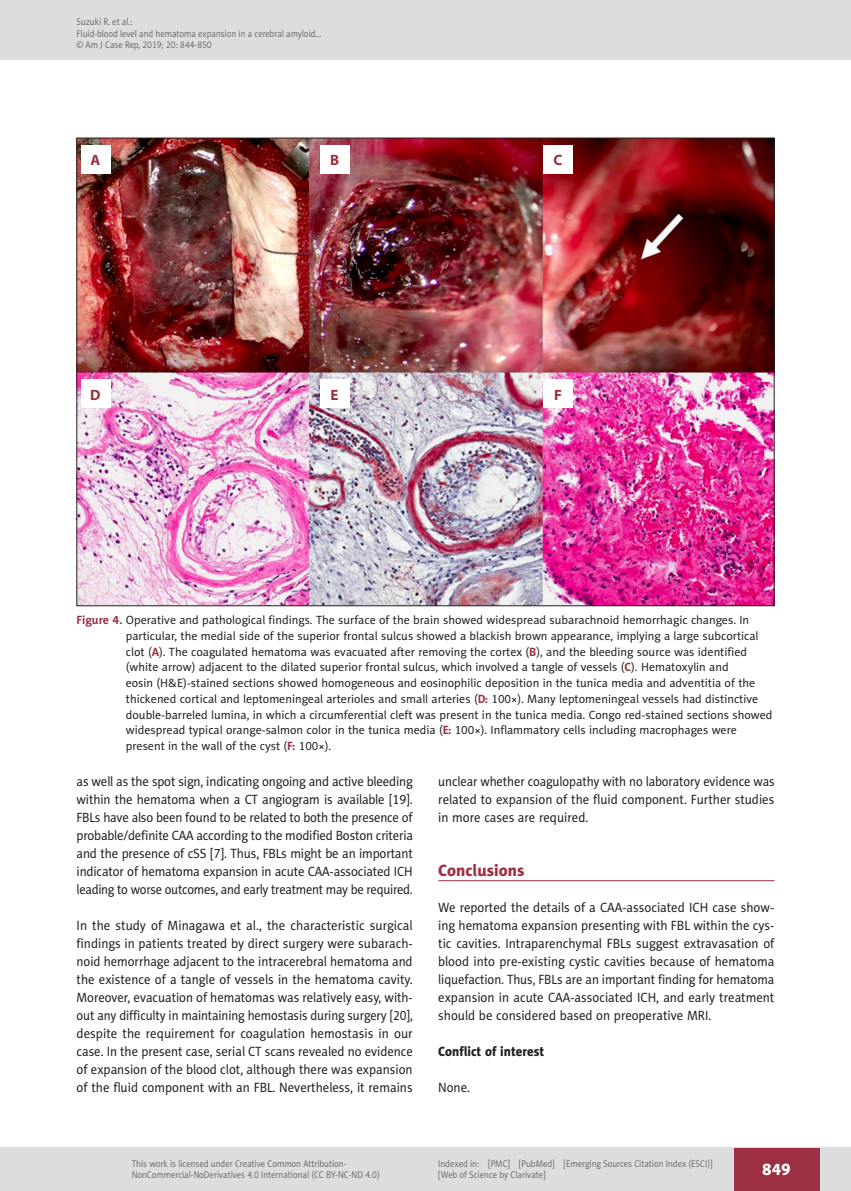
<style>
.page{position:relative;width:851px;height:1191px;background:#fff}
.page>*{position:absolute;margin:0;border:0;box-sizing:border-box;transform-origin:0 0}
.AJCR_Headline_1{font:16.5px "Naomi Sans EFN Heavy";color:#9d2f42}
.t1{font:16.5px "Naomi Sans EFN Heavy";color:#fff}
.t2{font:700 15px "Myriad Pro";color:#9d2f42}
.AJCR_Body{font:13.5px/18px "Naomi Sans EFN";color:#231f20;text-align:justify;scale:.95 1}
.AJCR_Body-2{font:13.5px/18px "Naomi Sans EFN";color:#231f20;text-align:justify;scale:.93 1}
.AJCR_Headline_2{font:13.5px "Naomi Sans EFN Heavy";color:#231f20;scale:.95 1}
.AJCR_Rycina_tytul{font:12px/15.8px "Naomi Sans EFN";color:#231f20}
.t3{font:9.75px/11.2px "Naomi Sans EFN Light";color:#57585a;scale:.9 1}
.s1{font-weight:700;color:#9d2f42}
</style>
<div class="page">
<hr style="left:438px;top:880px;width:336px;height:1px;background:#9d2f42">
<img style="left:79px;top:140px;width:693px;height:464px">
<div style="left:81px;top:146px;width:29px;height:28px;background:#fff"></div>
<div style="left:81px;top:380px;width:29px;height:28px;background:#fff"></div>
<div style="left:320px;top:146px;width:29px;height:28px;background:#fff"></div>
<div style="left:320px;top:380px;width:29px;height:28px;background:#fff"></div>
<div style="left:543px;top:146px;width:29px;height:28px;background:#fff"></div>
<div style="left:543px;top:380px;width:29px;height:28px;background:#fff"></div>
<div style="left:0;top:1148px;width:850px;height:43px;background:#dcdddf"></div>
<div style="left:733px;top:1147px;width:86px;height:43px;background:#9d2f42"></div>
<div style="left:0;top:0;width:850px;height:60px;background:#dcdddf"></div>
<p class="t3" style="left:77px;top:16px;width:273px">Suzuki R. et al.:<br>Fluid-blood level and hematoma expansion in a cerebral amyloid… © Am J Case Rep, 2019; 20: 844-850</p>
<p class="t2" style="left:91px;top:151px;width:11px">A</p>
<p class="t2" style="left:330px;top:151px;width:11px">B</p>
<p class="t2" style="left:90px;top:385px;width:12px">D</p>
<p class="t2" style="left:330px;top:385px;width:10px">E</p>
<p class="t2" style="left:553px;top:151px;width:10px">C</p>
<p class="t2" style="left:554px;top:385px;width:9px">F</p>
<p class="AJCR_Rycina_tytul" style="left:126px;top:612px;width:648px;text-indent:-49px"><span class="s1">Figure 4.</span> Operative and pathological findings. The surface of the brain showed widespread subarachnoid hemorrhagic changes. In particular, the medial side of the superior frontal sulcus showed a blackish brown appearance, implying a large subcortical clot (<span class="s1">A</span>). The coagulated hematoma was evacuated after removing the cortex (<span class="s1">B</span>), and the bleeding source was identified (white arrow) adjacent to the dilated superior frontal sulcus, which involved a tangle of vessels (<span class="s1">C</span>). Hematoxylin and<br>eosin (H&amp;E)-stained sections showed homogeneous and eosinophilic deposition in the tunica media and adventitia of the thickened cortical and leptomeningeal arterioles and small arteries (<span class="s1">D:</span> 100×). Many leptomeningeal vessels had distinctive double-barreled lumina, in which a circumferential cleft was present in the tunica media. Congo red-stained sections showed widespread typical orange-salmon color in the tunica media (<span class="s1">E:</span> 100×). Inflammatory cells including macrophages were present in the wall of the cyst (<span class="s1">F:</span> 100×).</p>
<p class="AJCR_Body" style="left:77px;top:772px;width:355px">as well as the spot sign, indicating ongoing and active bleeding within the hematoma when a CT angiogram is available [19].<br>FBLs have also been found to be related to both the presence of probable/definite CAA according to the modified Boston criteria and the presence of cSS [7]. Thus, FBLs might be an important indicator of hematoma expansion in acute CAA-associated ICH leading to worse outcomes, and early treatment may be required.</p>
<p class="AJCR_Body" style="left:77px;top:916px;width:355px">In the study of Minagawa et al., the characteristic surgical findings in patients treated by direct surgery were subarach&shy;noid hemorrhage adjacent to the intracerebral hematoma and the existence of a tangle of vessels in the hematoma cavity.<br>Moreover, evacuation of hematomas was relatively easy, with&shy;out any difficulty in maintaining hemostasis during surgery [20], despite the requirement for coagulation hemostasis in our case. In the present case, serial CT scans revealed no evidence of expansion of the blood clot, although there was expansion of the fluid component with an FBL. Nevertheless, it remains</p>
<p class="AJCR_Body-2" style="left:438px;top:772px;width:363px">unclear whether coagulopathy with no laboratory evidence was related to expansion of the fluid component. Further studies in more cases are required.</p>
<p class="AJCR_Headline_1" style="left:438px;top:860px;width:88px">Conclusions</p>
<p class="AJCR_Body" style="left:438px;top:898px;width:355px">We reported the details of a CAA-associated ICH case show&shy;ing hematoma expansion presenting with FBL within the cys&shy;tic cavities. Intraparenchymal FBLs suggest extravasation of blood into pre-existing cystic cavities because of hematoma liquefaction. Thus, FBLs are an important finding for hematoma expansion in acute CAA-associated ICH, and early treatment should be considered based on preoperative MRI.</p>
<p class="AJCR_Headline_2" style="left:438px;top:1043px;width:113px">Conflict of interest</p>
<p class="AJCR_Body" style="left:438px;top:1078px;width:35px">None.</p>
<p class="t3" style="left:132px;top:1158px;width:277px">This work is licensed under Creative Common Attribution-<br>NonCommercial-NoDerivatives 4.0 International (CC BY-NC-ND 4.0)</p>
<p class="t3" style="left:438px;top:1158px;width:306px">Indexed in: [PMC] [PubMed] [Emerging Sources Citation Index (ESCI)] [Web of Science by Clarivate]</p>
<p class="t1" style="left:762px;top:1159px;width:30px">849</p>
</div>
